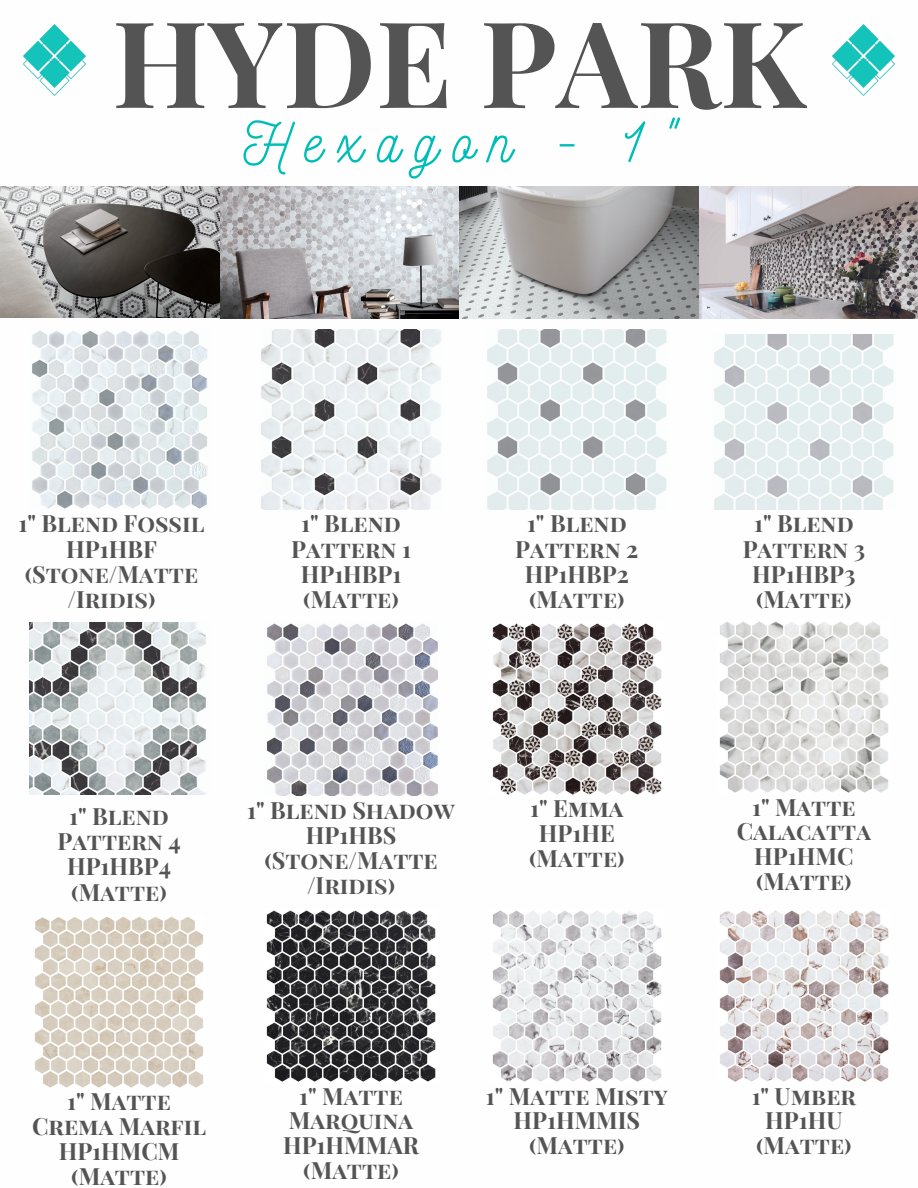
<style>
.page{position:relative;width:918px;height:1188px;background:#fff}
.page>*{position:absolute;margin:0;border:0;box-sizing:border-box;transform-origin:0 0}
.t1{font:700 120px "Playfair Display SC";color:#545454}
.t2{font:57px "Nickainley";letter-spacing:.255em;color:#00beb7}
.t3{font:700 23.25px/24.8px "Playfair Display SC";color:#545454;text-align:center}
</style>
<div class="page">
<img style="left:23px;top:24px;width:63px;height:72px">
<img style="left:832px;top:24px;width:63px;height:72px">
<img style="left:0;top:186px;width:220px;height:132px">
<img style="left:220px;top:186px;width:698px;height:133px">
<img style="left:261px;top:330px;width:180px;height:180px">
<img style="left:32px;top:330px;width:176px;height:179px">
<img style="left:29px;top:622px;width:177px;height:172px">
<img style="left:487px;top:330px;width:180px;height:180px">
<img style="left:714px;top:335px;width:180px;height:174px">
<img style="left:266px;top:623px;width:172px;height:172px">
<img style="left:492px;top:623px;width:170px;height:172px">
<img style="left:719px;top:621px;width:170px;height:172px">
<img style="left:35px;top:916px;width:169px;height:172px">
<img style="left:266px;top:910px;width:170px;height:172px">
<img style="left:492px;top:910px;width:170px;height:172px">
<img style="left:719px;top:910px;width:170px;height:172px">
<p class="t1" style="left:112px;top:-22px;width:695px">HYDE PARK</p>
<p class="t2" style="left:243px;top:106px;width:433px">Hexagon - 1"</p>
<p class="t3" style="left:19px;top:510px;width:187px">1" Blend Fossil</p>
<p class="t3" style="left:66px;top:535px;width:92px">HP1HBF</p>
<p class="t3" style="left:25px;top:561px;width:175px">(Stone/Matte</p>
<p class="t3" style="left:67px;top:586px;width:90px">/Iridis)</p>
<p class="t3" style="left:301px;top:510px;width:101px">1" Blend</p>
<p class="t3" style="left:291px;top:535px;width:122px">Pattern 1</p>
<p class="t3" style="left:301px;top:561px;width:102px">HP1HBP1</p>
<p class="t3" style="left:303px;top:586px;width:97px">(Matte)</p>
<p class="t3" style="left:515px;top:510px;width:125px;line-height:25.2px">1" Blend<br>Pattern 2</p>
<p class="t3" style="left:525px;top:561px;width:105px">HP1HBP2</p>
<p class="t3" style="left:529px;top:586px;width:97px">(Matte)</p>
<p class="t3" style="left:754px;top:510px;width:101px">1" Blend</p>
<p class="t3" style="left:743px;top:535px;width:124px">Pattern 3</p>
<p class="t3" style="left:752px;top:561px;width:105px">HP1HBP3</p>
<p class="t3" style="left:756px;top:586px;width:97px">(Matte)</p>
<p class="t3" style="left:69px;top:803px;width:101px">1" Blend</p>
<p class="t3" style="left:57px;top:828px;width:125px">Pattern 4</p>
<p class="t3" style="left:67px;top:853px;width:106px">HP1HBP4</p>
<p class="t3" style="left:71px;top:878px;width:97px">(Matte)</p>
<p class="t3" style="left:247px;top:797px;width:209px">1" Blend Shadow</p>
<p class="t3" style="left:306px;top:822px;width:92px">HP1HBS</p>
<p class="t3" style="left:264px;top:847px;width:175px">(Stone/Matte</p>
<p class="t3" style="left:307px;top:872px;width:90px">/Iridis)</p>
<p class="t3" style="left:530px;top:795px;width:95px">1" Emma</p>
<p class="t3" style="left:539px;top:820px;width:77px">HP1HE</p>
<p class="t3" style="left:529px;top:845px;width:97px">(Matte)</p>
<p class="t3" style="left:737px;top:794px;width:136px">1" Matte<br>Calacatta</p>
<p class="t3" style="left:754px;top:843px;width:101px">HP1HMC</p>
<p class="t3" style="left:756px;top:868px;width:97px">(Matte)</p>
<p class="t3" style="left:32px;top:1088px;width:176px">1" Matte<br>Crema Marfil</p>
<p class="t3" style="left:59px;top:1138px;width:122px">HP1HMCM</p>
<p class="t3" style="left:71px;top:1163px;width:97px">(Matte)</p>
<p class="t3" style="left:289px;top:1083px;width:126px">1" Matte<br>Marquina</p>
<p class="t3" style="left:283px;top:1132px;width:138px">HP1HMMAR</p>
<p class="t3" style="left:303px;top:1157px;width:97px">(Matte)</p>
<p class="t3" style="left:486px;top:1083px;width:183px">1" Matte Misty</p>
<p class="t3" style="left:514px;top:1107px;width:128px">HP1HMMIS</p>
<p class="t3" style="left:529px;top:1132px;width:97px">(Matte)</p>
<p class="t3" style="left:752px;top:1083px;width:106px">1" Umber</p>
<p class="t3" style="left:765px;top:1107px;width:79px">HP1HU</p>
<p class="t3" style="left:756px;top:1132px;width:97px">(Matte)</p>
</div>
